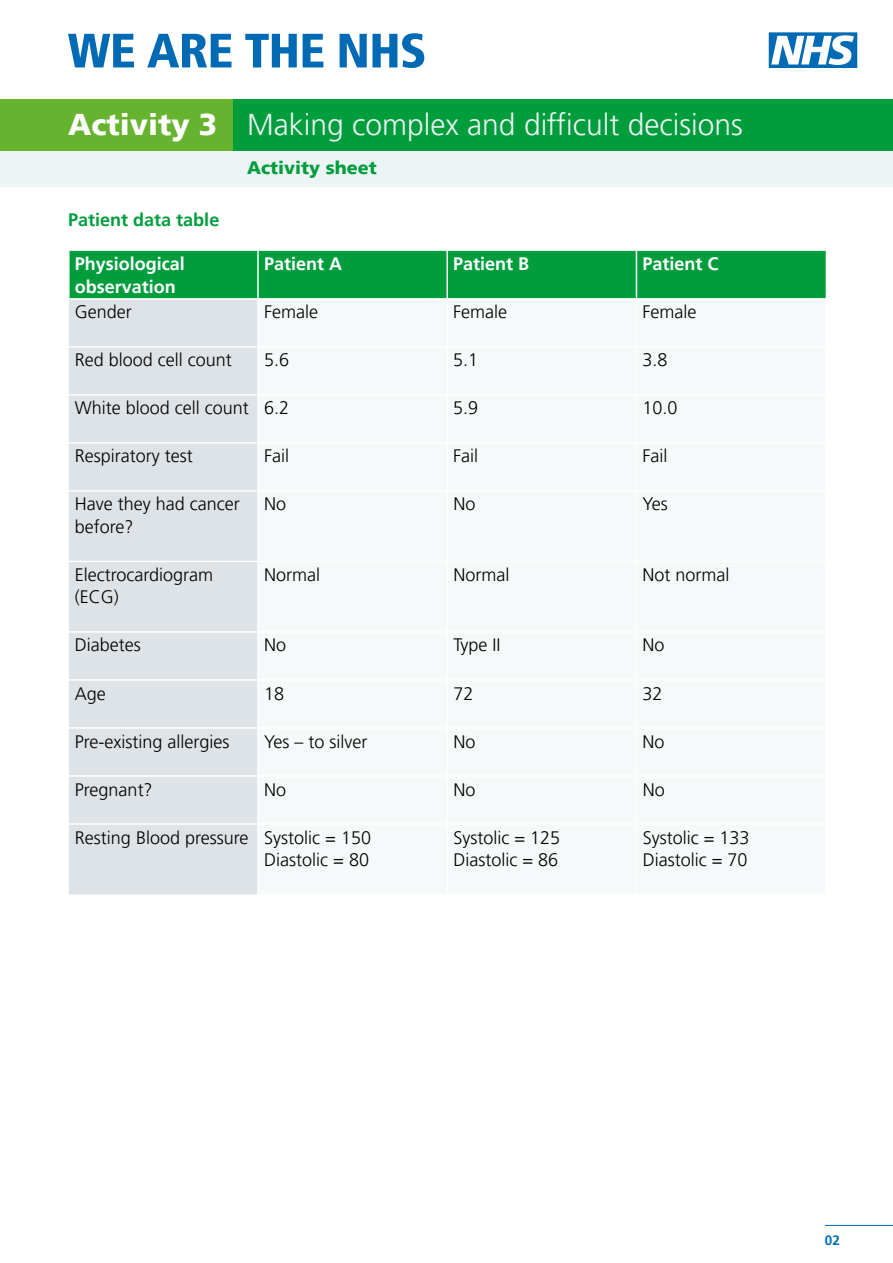
<style>
.page{position:relative;width:893px;height:1263px;background:#fff}
.page>*{position:absolute;margin:0;border:0;box-sizing:border-box;transform-origin:0 0}
.t1{font:300 30px "Frutiger LT Pro";color:#edf4f5}
.t2{font:300 18px/22.5px "Frutiger LT Pro";color:#000}
.t3{font:700 18px/22.5px "Frutiger LT Pro";color:#fff}
.t4{font:700 18px "Frutiger LT Pro";color:#009d3d}
.t5{font:900 18px "Frutiger LT Pro";color:#009d3d}
.t6{font:700 13.5px "Frutiger LT Pro";color:#006ab4}
.s1{font-weight:900;color:#fff}
</style>
<div class="page">
<hr style="left:825px;top:1225px;width:68px;height:1px;background:#006ab4">
<div style="left:0;top:150px;width:893px;height:36px;background:#edf4f5"></div>
<div style="left:232px;top:99px;width:661px;height:51px;background:#009d3d"></div>
<div style="left:0;top:99px;width:232px;height:51px;background:#65b32e"></div>
<svg style="left:769px;top:32px;width:88px;height:36px"></svg>
<svg style="left:68px;top:34px;width:66px;height:33px"></svg>
<svg style="left:147px;top:34px;width:84px;height:33px"></svg>
<svg style="left:245px;top:34px;width:52px;height:33px"></svg>
<svg style="left:303px;top:34px;width:20px;height:33px"></svg>
<svg style="left:340px;top:33px;width:84px;height:35px"></svg>
<div style="left:70px;top:251px;width:756px;height:47px;background:#009d3d"></div>
<div style="left:69px;top:300px;width:188px;height:594px;background:#dee3e8"></div>
<hr style="left:69px;top:346px;width:189px;height:2px;background:#fff">
<hr style="left:69px;top:394px;width:189px;height:2px;background:#fff">
<hr style="left:69px;top:442px;width:189px;height:2px;background:#fff">
<hr style="left:69px;top:490px;width:189px;height:2px;background:#fff">
<hr style="left:69px;top:561px;width:189px;height:1px;background:#fff">
<hr style="left:69px;top:631px;width:189px;height:2px;background:#fff">
<hr style="left:69px;top:679px;width:189px;height:2px;background:#fff">
<hr style="left:69px;top:727px;width:189px;height:2px;background:#fff">
<hr style="left:69px;top:775px;width:189px;height:2px;background:#fff">
<hr style="left:69px;top:823px;width:189px;height:2px;background:#fff">
<hr style="left:257px;top:251px;width:2px;height:47px;background:#fff">
<hr style="left:446px;top:251px;width:2px;height:47px;background:#fff">
<hr style="left:636px;top:251px;width:1px;height:47px;background:#fff">
<h1 class="t1" style="left:68px;top:107px;width:676px"><span class="s1">Activity 3</span> Making complex and difficult decisions</h1>
<p class="t4" style="left:68px;top:209px;width:153px">Patient data table</p>
<p class="t5" style="left:247px;top:157px;width:131px">Activity sheet</p>
<p class="t3" style="left:75px;top:253px;width:112px">Physiological observation</p>
<p class="t3" style="left:264px;top:253px;width:80px">Patient A</p>
<p class="t3" style="left:453px;top:253px;width:78px">Patient B</p>
<p class="t3" style="left:642px;top:253px;width:78px">Patient C</p>
<p class="t2" style="left:75px;top:301px;width:59px">Gender</p>
<p class="t2" style="left:264px;top:301px;width:55px">Female</p>
<p class="t2" style="left:453px;top:301px;width:55px">Female</p>
<p class="t2" style="left:642px;top:301px;width:55px">Female</p>
<p class="t2" style="left:75px;top:349px;width:159px">Red blood cell count</p>
<p class="t2" style="left:264px;top:349px;width:27px">5.6</p>
<p class="t2" style="left:453px;top:349px;width:27px">5.1</p>
<p class="t2" style="left:642px;top:349px;width:27px">3.8</p>
<p class="t2" style="left:75px;top:397px;width:216px">White blood cell count 6.2</p>
<p class="t2" style="left:453px;top:397px;width:27px">5.9</p>
<p class="t2" style="left:642px;top:397px;width:37px">10.0</p>
<p class="t2" style="left:75px;top:445px;width:119px">Respiratory test</p>
<p class="t2" style="left:264px;top:445px;width:26px">Fail</p>
<p class="t2" style="left:453px;top:445px;width:26px">Fail</p>
<p class="t2" style="left:643px;top:445px;width:26px">Fail</p>
<p class="t2" style="left:75px;top:493px;width:167px">Have they had cancer before?</p>
<p class="t2" style="left:264px;top:493px;width:24px">No</p>
<p class="t2" style="left:453px;top:493px;width:24px">No</p>
<p class="t2" style="left:643px;top:493px;width:27px">Yes</p>
<p class="t2" style="left:75px;top:564px;width:140px">Electrocardiogram (ECG)</p>
<p class="t2" style="left:264px;top:564px;width:57px">Normal</p>
<p class="t2" style="left:453px;top:564px;width:57px">Normal</p>
<p class="t2" style="left:643px;top:564px;width:89px">Not normal</p>
<p class="t2" style="left:75px;top:634px;width:68px">Diabetes</p>
<p class="t2" style="left:264px;top:634px;width:24px">No</p>
<p class="t2" style="left:453px;top:634px;width:48px">Type II</p>
<p class="t2" style="left:643px;top:634px;width:24px">No</p>
<p class="t2" style="left:75px;top:682px;width:33px">Age</p>
<p class="t2" style="left:264px;top:682px;width:22px">18</p>
<p class="t2" style="left:453px;top:682px;width:22px">72</p>
<p class="t2" style="left:643px;top:682px;width:22px">32</p>
<p class="t2" style="left:75px;top:730px;width:156px">Pre-existing allergies</p>
<p class="t2" style="left:264px;top:730px;width:105px">Yes – to silver</p>
<p class="t2" style="left:453px;top:730px;width:24px">No</p>
<p class="t2" style="left:643px;top:730px;width:24px">No</p>
<p class="t2" style="left:75px;top:778px;width:79px">Pregnant?</p>
<p class="t2" style="left:264px;top:778px;width:24px">No</p>
<p class="t2" style="left:453px;top:778px;width:24px">No</p>
<p class="t2" style="left:643px;top:778px;width:24px">No</p>
<p class="t2" style="left:75px;top:826px;width:298px;text-align:right">Resting Blood pressure Systolic = 150<br>Diastolic = 80</p>
<p class="t2" style="left:453px;top:826px;width:108px">Systolic = 125<br>Diastolic = 86</p>
<p class="t2" style="left:643px;top:826px;width:108px">Systolic = 133<br>Diastolic = 70</p>
<p class="t6" style="left:825px;top:1233px;width:17px">02</p>
</div>
